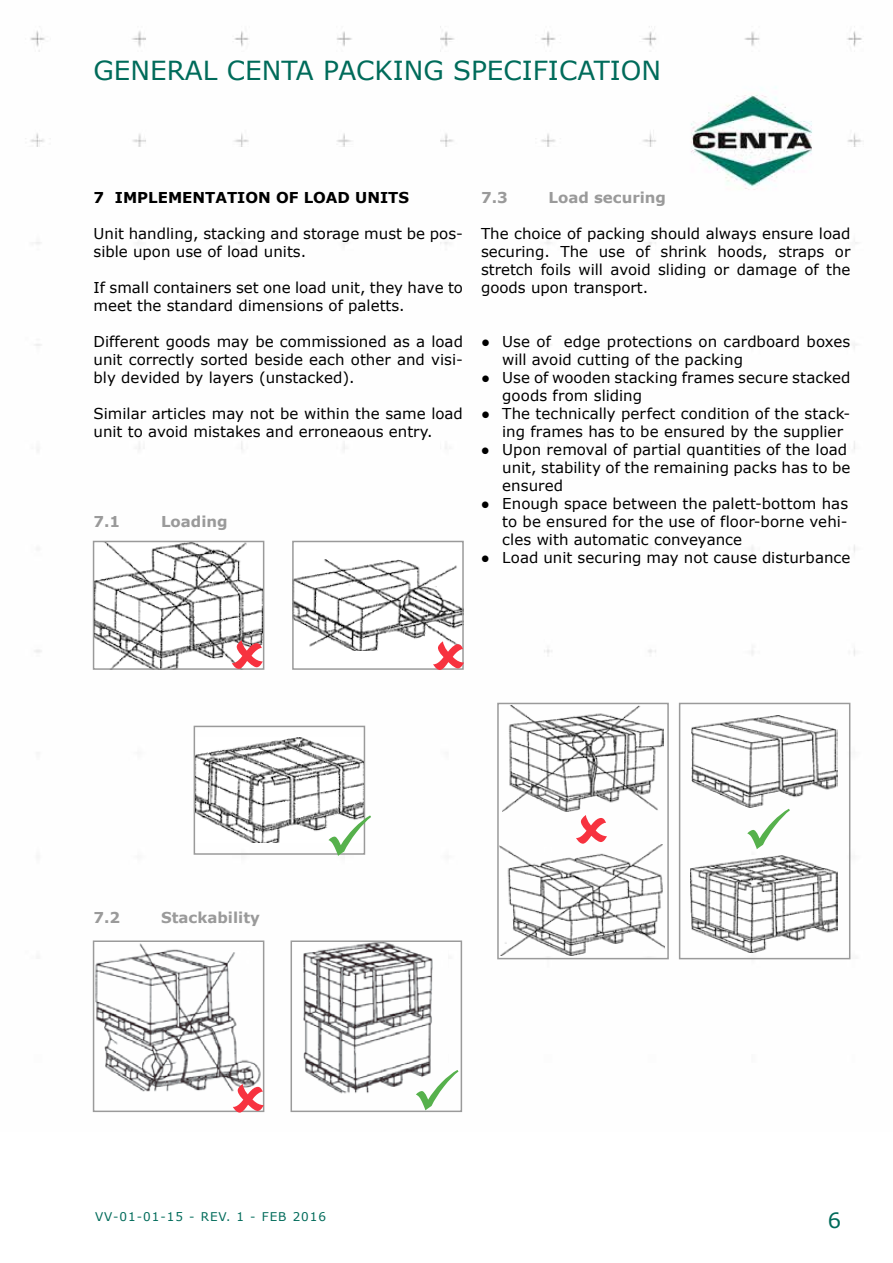
<style>
.page{position:relative;width:893px;height:1263px;background:#fff}
.page>*{position:absolute;margin:0;border:0;box-sizing:border-box;transform-origin:0 0}
.t1{font:26.25px "Verdana";color:#006b5a}
.t2{font:21px "Verdana";color:#006b5a}
.t3{font:15px/18px "Verdana";color:#000}
.t4{font:700 15px "Verdana";color:#9a9a9a}
.t5{font:700 15px "Verdana";color:#000}
.t6{font:12px "Verdana";letter-spacing:.08em;color:#006b5a}
</style>
<div class="page">
<img style="left:25px;top:26px;width:837px;height:1087px">
<img style="left:294px;top:943px;width:153px;height:166px">
<div style="left:291px;top:940px;width:171px;height:172px;border:2px solid #9a9a9a"></div>
<img style="left:96px;top:943px;width:165px;height:166px">
<div style="left:93px;top:940px;width:171px;height:172px;border:2px solid #9a9a9a"></div>
<img style="left:96px;top:544px;width:165px;height:123px">
<div style="left:93px;top:541px;width:171px;height:129px;border:2px solid #9a9a9a"></div>
<div style="left:293px;top:541px;width:170px;height:128px;background:#fff"></div>
<img style="left:295px;top:560px;width:166px;height:91px">
<div style="left:292px;top:541px;width:172px;height:129px;border:2px solid #9a9a9a"></div>
<img style="left:197px;top:738px;width:165px;height:105px">
<div style="left:194px;top:726px;width:171px;height:129px;border:2px solid #9a9a9a"></div>
<div style="left:679px;top:703px;width:171px;height:256px;border:2px solid #9a9a9a"></div>
<img style="left:502px;top:706px;width:162px;height:106px">
<div style="left:497px;top:703px;width:172px;height:256px;border:2px solid #9a9a9a"></div>
<img style="left:691px;top:716px;width:147px;height:92px">
<img style="left:691px;top:856px;width:147px;height:96px">
<img style="left:500px;top:845px;width:165px;height:110px">
<svg style="left:233px;top:1083px;width:31px;height:29px"></svg>
<svg style="left:232px;top:640px;width:31px;height:29px"></svg>
<svg style="left:433px;top:641px;width:31px;height:29px"></svg>
<svg style="left:576px;top:814px;width:31px;height:30px"></svg>
<svg style="left:416px;top:1069px;width:42px;height:41px"></svg>
<svg style="left:328px;top:815px;width:43px;height:41px"></svg>
<svg style="left:747px;top:808px;width:43px;height:41px"></svg>
<h1 class="t1" style="left:94px;top:52px;width:569px">GENERAL CENTA PACKING SPECIFICATION</h1>
<p class="t5" style="left:94px;top:187px;width:317px">7 IMPLEMENTATION OF LOAD UNITS</p>
<p class="t3" style="left:94px;top:224px;width:371px">Unit handling, stacking and storage must be pos&shy;sible upon use of load units.</p>
<p class="t3" style="left:94px;top:278px;width:371px">If small containers set one load unit, they have to meet the standard dimensions of paletts.</p>
<p class="t3" style="left:94px;top:332px;width:371px;text-align:justify">Different goods may be commissioned as a load unit correctly sorted beside each other and visi&shy;bly devided by layers (unstacked).</p>
<p class="t3" style="left:94px;top:404px;width:371px">Similar articles may not be within the same load unit to avoid mistakes and erroneaous entry.</p>
<p class="t4" style="left:94px;top:511px;width:28px">7.1</p>
<p class="t4" style="left:161px;top:511px;width:68px">Loading</p>
<p class="t4" style="left:481px;top:187px;width:28px">7.3</p>
<p class="t4" style="left:548px;top:187px;width:119px">Load securing</p>
<p class="t3" style="left:481px;top:224px;width:371px;text-align:justify">The choice of packing should always ensure load securing. The use of shrink hoods, straps or stretch foils will avoid sliding or damage of the goods upon transport.</p>
<p class="t3" style="left:502px;top:332px;width:350px;text-indent:-21px">● Use of edge protections on cardboard boxes will avoid cutting of the packing</p>
<p class="t3" style="left:502px;top:368px;width:350px;text-indent:-21px">● Use of wooden stacking frames secure stacked goods from sliding</p>
<p class="t3" style="left:502px;top:404px;width:350px;text-indent:-21px">● The technically perfect condition of the stack&shy;ing frames has to be ensured by the supplier</p>
<p class="t3" style="left:502px;top:440px;width:350px;text-indent:-21px">● Upon removal of partial quantities of the load unit, stability of the remaining packs has to be ensured</p>
<p class="t3" style="left:502px;top:494px;width:347px;text-align:justify;text-indent:-21px">● Enough space between the palett-bottom has to be ensured for the use of floor-borne vehi&shy;cles with automatic conveyance</p>
<p class="t3" style="left:481px;top:548px;width:371px">● Load unit securing may not cause disturbance</p>
<p class="t4" style="left:94px;top:907px;width:28px">7.2</p>
<p class="t4" style="left:161px;top:907px;width:100px">Stackability</p>
<p class="t6" style="left:95px;top:1208px;width:232px">VV-01-01-15 - REV. 1 - FEB 2016</p>
<h2 class="t2" style="left:828px;top:1206px;width:15px">6</h2>
</div>
